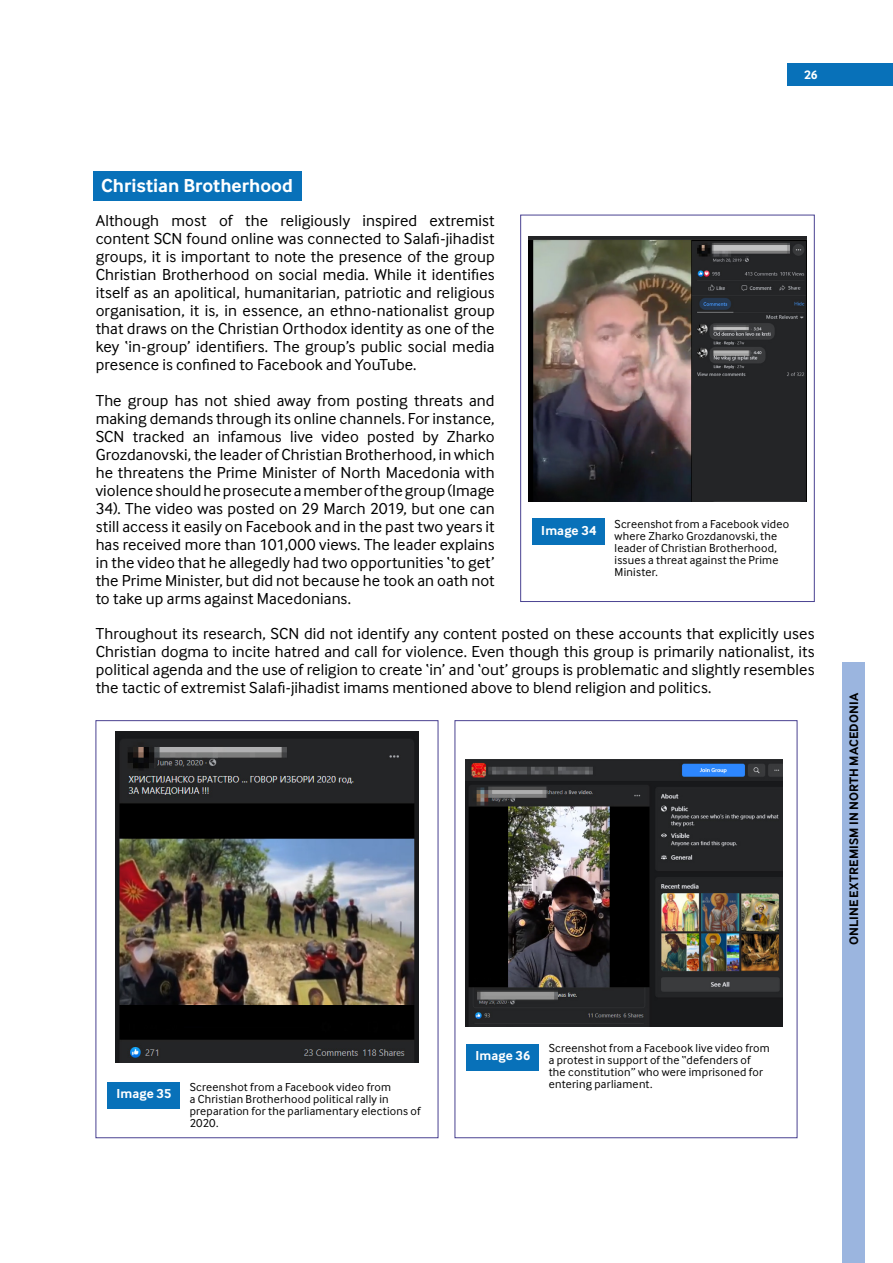
<style>
.page{position:relative;width:893px;height:1263px;background:#fff}
.page>*{position:absolute;margin:0;border:0;box-sizing:border-box;transform-origin:0 0}
.t1{font:700 19.5px "Inter Face";color:#fff}
.t2{font:16.5px/18px "Inter Face";letter-spacing:.005em;color:#000;text-align:justify}
.t3{font:700 13.5px "Inter Face";letter-spacing:.01em;color:#fff}
.t4{font:700 12.75px "Inter Face";letter-spacing:.01em;color:#000}
.t5{font:700 12.75px "Inter Face";color:#fff}
.t6{font:12px/12px "Inter Face";letter-spacing:.02em;color:#000}
</style>
<div class="page">
<div style="left:787px;top:64px;width:106px;height:22px;background:#0871b9"></div>
<div style="left:842px;top:662px;width:23px;height:601px;background:#9bb5df"></div>
<div style="left:94px;top:171px;width:208px;height:30px;background:#0871b9"></div>
<img style="left:529px;top:236px;width:277px;height:266px">
<div style="left:531px;top:519px;width:73px;height:26px;background:#0871b9"></div>
<div style="left:520px;top:215px;width:294px;height:387px;border:1px solid #4a4291"></div>
<img style="left:115px;top:731px;width:304px;height:331px">
<img style="left:466px;top:760px;width:317px;height:266px">
<div style="left:107px;top:1083px;width:73px;height:26px;background:#0871b9"></div>
<div style="left:466px;top:1044px;width:73px;height:26px;background:#0871b9"></div>
<div style="left:96px;top:720px;width:342px;height:418px;border:1px solid #4a4291"></div>
<div style="left:455px;top:720px;width:342px;height:418px;border:1px solid #4a4291"></div>
<p class="t5" style="left:804px;top:67px;width:15px">26</p>
<p class="t1" style="left:101px;top:174px;width:193px">Christian Brotherhood</p>
<p class="t2" style="left:96px;top:211px;width:400px">Although most of the religiously inspired extremist content SCN found online was connected to Salafi-jihadist groups, it is important to note the presence of the group Christian Brotherhood on social media. While it identifies itself as an apolitical, humanitarian, patriotic and religious organisation, it is, in essence, an ethno-nationalist group that draws on the Christian Orthodox identity as one of the key ‘in-group’ identifiers. The group’s public social media presence is confined to Facebook and YouTube.</p>
<p class="t2" style="left:96px;top:391px;width:400px">The group has not shied away from posting threats and making demands through its online channels. For instance, SCN tracked an infamous live video posted by Zharko Grozdanovski, the leader of Christian Brotherhood, in which he threatens the Prime Minister of North Macedonia with violence should he prosecute a member of the group (Image 34). The video was posted on 29 March 2019, but one can still access it easily on Facebook and in the past two years it has received more than 101,000 views. The leader explains in the video that he allegedly had two opportunities ‘to get’ the Prime Minister, but did not because he took an oath not to take up arms against Macedonians.</p>
<p class="t2" style="left:96px;top:625px;width:720px">Throughout its research, SCN did not identify any content posted on these accounts that explicitly uses Christian dogma to incite hatred and call for violence. Even though this group is primarily nationalist, its political agenda and the use of religion to create ‘in’ and ‘out’ groups is problematic and slightly resembles the tactic of extremist Salafi-jihadist imams mentioned above to blend religion and politics.</p>
<p class="t6" style="left:615px;top:518px;width:176px">Screenshot from a Facebook video where Zharko Grozdanovski, the leader of Christian Brotherhood, issues a threat against the Prime<br>Minister.</p>
<p class="t3" style="left:541px;top:523px;width:57px">Image 34</p>
<p class="t4" style="left:846px;top:945px;width:254px;rotate:-90deg">ONLINE EXTREMISM IN NORTH MACEDONIA</p>
<p class="t3" style="left:116px;top:1086px;width:57px">Image 35</p>
<p class="t6" style="left:190px;top:1080px;width:233px">Screenshot from a Facebook video from<br>a Christian Brotherhood political rally in preparation for the parliamentary elections of 2020.</p>
<p class="t3" style="left:475px;top:1047px;width:56px">Image 36</p>
<p class="t6" style="left:549px;top:1042px;width:223px">Screenshot from a Facebook live video from a protest in support of the “defenders of the constitution” who were imprisoned for entering parliament.</p>
</div>
